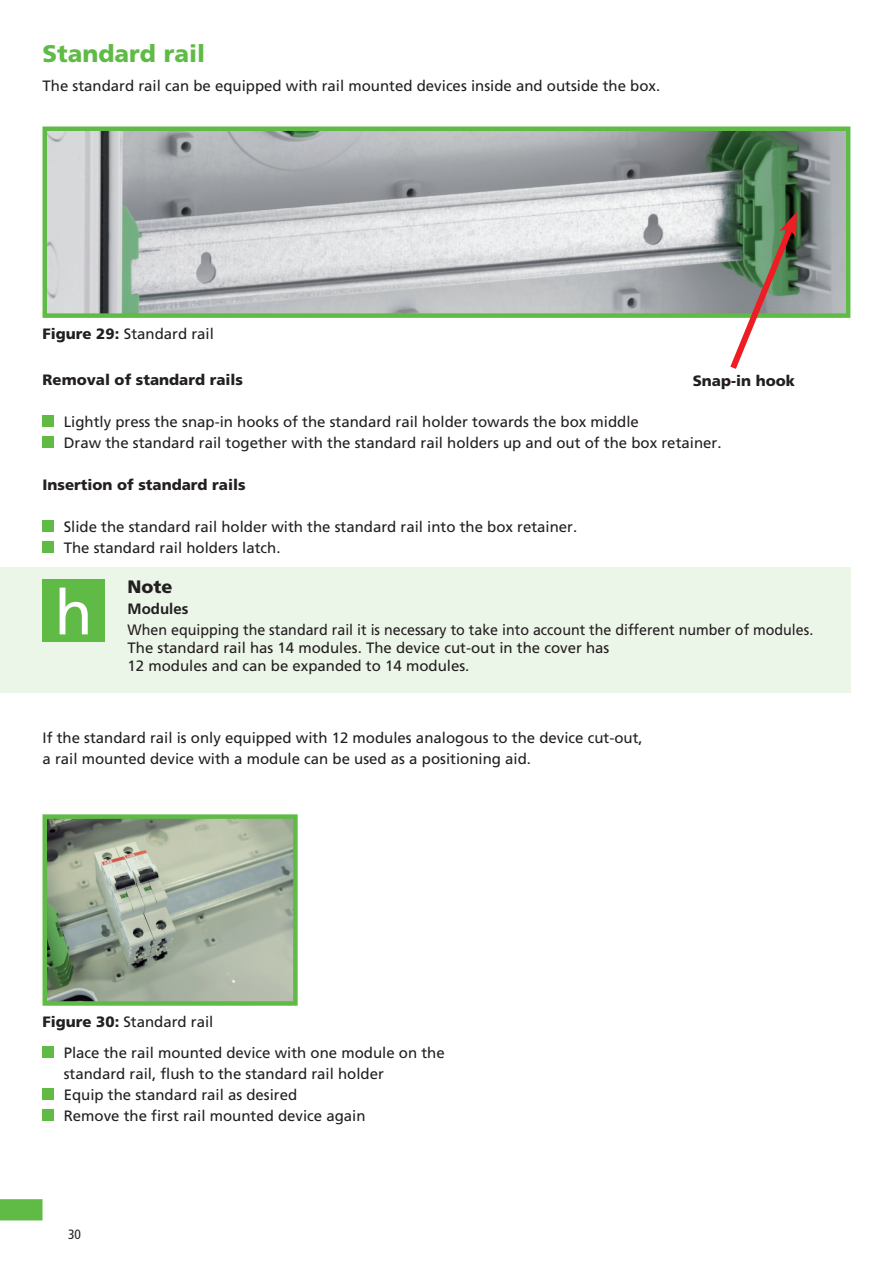
<style>
.page{position:relative;width:893px;height:1263px;background:#fff}
.page>*{position:absolute;margin:0;border:0;box-sizing:border-box;transform-origin:0 0}
.Headline_1st_order{font:900 24px "Frutiger";color:#60bb46}
.Headline_2{font:900 18px "Frutiger";color:#231f20}
.Fließtext{font:15px "Frutiger";color:#231f20}
.Fließtext-2{font:15px/18px "Frutiger";color:#231f20;scale:.95 1}
.Fließtext_bold{font:900 15px "Frutiger";color:#231f20}
.Fließtext_bold-2{font:700 15px "Frutiger";color:#231f20}
.t1{font:condensed 13.5px "Frutiger";color:#231f20}
.s1{font-weight:900}
</style>
<div class="page">
<svg style="left:0;top:1199px;width:43px;height:21px"></svg>
<div style="left:0;top:568px;width:850px;height:125px;background:#ecf6e8"></div>
<div style="left:43px;top:1046px;width:11px;height:12px;background:#60bb46"></div>
<div style="left:43px;top:1088px;width:11px;height:12px;background:#60bb46"></div>
<div style="left:43px;top:1109px;width:11px;height:12px;background:#60bb46"></div>
<div style="left:43px;top:415px;width:11px;height:12px;background:#60bb46"></div>
<div style="left:43px;top:436px;width:11px;height:12px;background:#60bb46"></div>
<div style="left:43px;top:520px;width:11px;height:12px;background:#60bb46"></div>
<div style="left:43px;top:541px;width:11px;height:12px;background:#60bb46"></div>
<div style="left:43px;top:580px;width:62px;height:62px;background:#60bb46"></div>
<svg style="left:60px;top:588px;width:28px;height:46px"></svg>
<img style="left:48px;top:131px;width:797px;height:182px">
<div style="left:43px;top:126px;width:807px;height:192px;border:4px solid #60bb46"></div>
<img style="left:48px;top:819px;width:245px;height:182px">
<div style="left:43px;top:814px;width:255px;height:192px;border:4px solid #60bb46"></div>
<svg style="left:725px;top:212px;width:74px;height:157px"></svg>
<p class="Headline_1st_order" style="left:43px;top:39px;width:164px">Standard rail</p>
<p class="Fließtext" style="left:43px;top:77px;width:619px">The standard rail can be equipped with rail mounted devices inside and outside the box.</p>
<p class="Fließtext" style="left:43px;top:325px;width:173px"><span class="s1">Figure 29:</span> Standard rail</p>
<p class="Fließtext_bold" style="left:43px;top:371px;width:202px">Removal of standard rails</p>
<p class="Fließtext" style="left:64px;top:413px;width:577px">Lightly press the snap-in hooks of the standard rail holder towards the box middle</p>
<p class="Fließtext" style="left:64px;top:434px;width:659px">Draw the standard rail together with the standard rail holders up and out of the box retainer.</p>
<p class="Fließtext_bold" style="left:43px;top:476px;width:205px">Insertion of standard rails</p>
<p class="Fließtext" style="left:64px;top:518px;width:515px">Slide the standard rail holder with the standard rail into the box retainer.</p>
<p class="Fließtext" style="left:64px;top:539px;width:218px">The standard rail holders latch.</p>
<p class="Headline_2" style="left:128px;top:575px;width:47px">Note</p>
<p class="Fließtext_bold-2" style="left:128px;top:600px;width:62px">Modules</p>
<p class="Fließtext-2" style="left:128px;top:620px;width:723px">When equipping the standard rail it is necessary to take into account the different number of modules.<br>The standard rail has 14 modules. The device cut-out in the cover has</p>
<p class="Fließtext" style="left:128px;top:657px;width:343px">12 modules and can be expanded to 14 modules.</p>
<p class="Fließtext_bold" style="left:693px;top:372px;width:104px">Snap-in hook</p>
<p class="Fließtext" style="left:43px;top:729px;width:602px">If the standard rail is only equipped with 12 modules analogous to the device cut-out,</p>
<p class="Fließtext" style="left:43px;top:750px;width:490px">a rail mounted device with a module can be used as a positioning aid.</p>
<p class="Fließtext" style="left:43px;top:1013px;width:172px"><span class="s1">Figure 30:</span> Standard rail</p>
<p class="Fließtext" style="left:64px;top:1044px;width:382px">Place the rail mounted device with one module on the</p>
<p class="Fließtext" style="left:64px;top:1065px;width:322px">standard rail, flush to the standard rail holder</p>
<p class="Fließtext" style="left:64px;top:1086px;width:235px">Equip the standard rail as desired</p>
<p class="Fließtext" style="left:64px;top:1107px;width:303px">Remove the first rail mounted device again</p>
<p class="t1" style="left:68px;top:1226px;width:14px">30</p>
</div>
